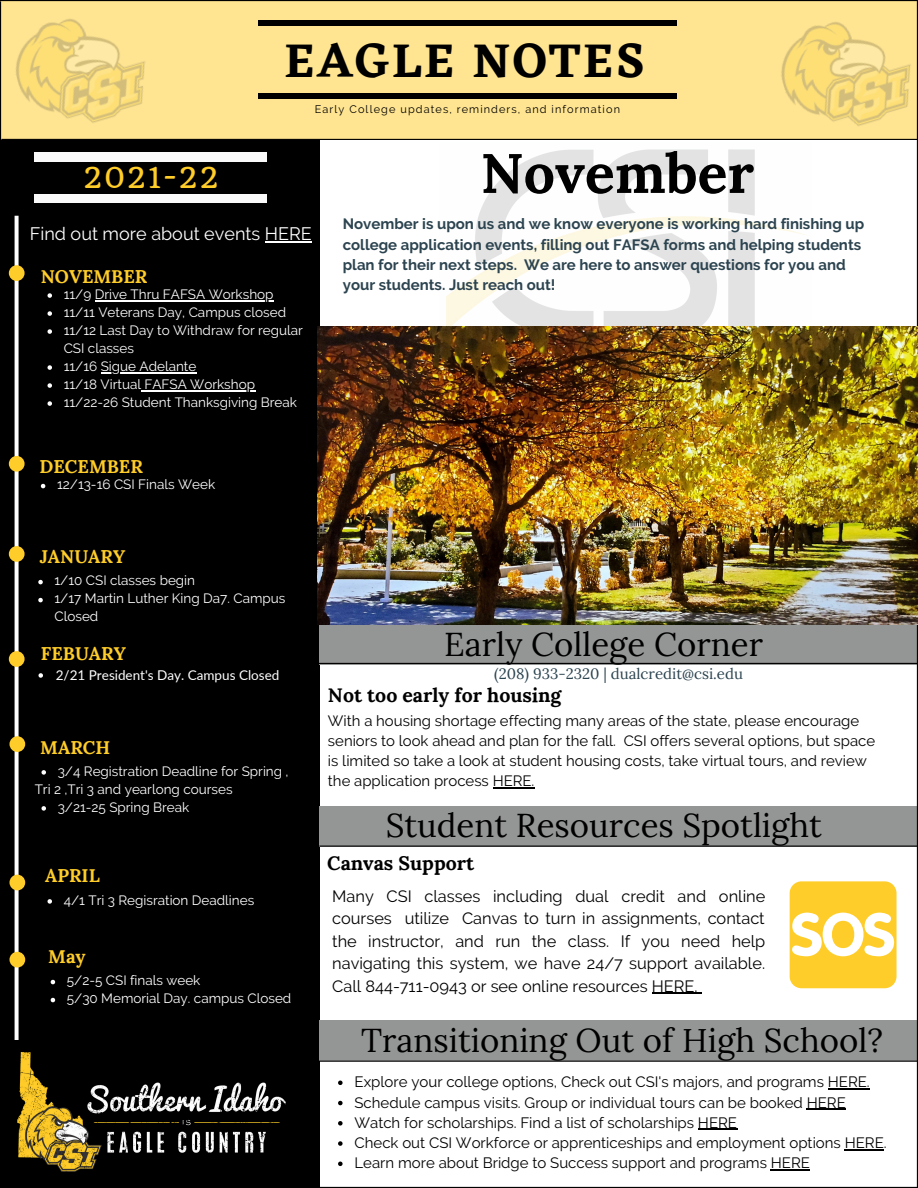
<style>
.page{position:relative;width:918px;height:1188px;background:#fff}
.page>*{position:absolute;margin:0;border:0;box-sizing:border-box;transform-origin:0 0}
.t1{font:700 55.5px "Lora";color:#000}
.t2{font:600 49.35px "Eczar";letter-spacing:.05em;color:#000}
.t3{font:33px "Lora";color:#000}
.t4{font:28.5px "Quando";letter-spacing:.05em;color:#ffcd29}
.t5{font:700 19.5px "Lora";color:#000}
.t6{font:700 18.3px "Lora";color:#ffcd29}
.t7{font:18px "Raleway";color:#fff}
.t8{font:16.35px/22.5px "Raleway";color:#000;text-align:justify}
.t9{font:15px/20.2px "Raleway";color:#000}
.t10{font:700 15px/20.2px "Raleway";color:#2c4450}
.t11{font:15px "Lora";color:#2c4450}
.t12{font:13.5px/18px "Raleway";color:#fff}
.t13{font:13.5px "Lato";color:#fff}
.t14{font:10.95px "Raleway";letter-spacing:.1em;color:#000}
</style>
<div class="page">
<div style="left:0;top:140px;width:319px;height:1048px;background:#000"></div>
<div style="left:0;top:0;width:918px;height:139px;background:#ffe591"></div>
<hr style="left:258px;top:21px;width:419px;height:4px;background:#000">
<hr style="left:258px;top:94px;width:419px;height:4px;background:#000">
<div style="left:34px;top:153px;width:232px;height:8px;background:#fafafa"></div>
<div style="left:34px;top:194px;width:232px;height:9px;background:#fafafa"></div>
<img style="left:446px;top:149px;width:359px;height:177px">
<div style="left:319px;top:624px;width:599px;height:40px;background:#949595"></div>
<div style="left:319px;top:807px;width:598px;height:40px;background:#949595"></div>
<div style="left:319px;top:1020px;width:599px;height:41px;background:#949595"></div>
<hr style="left:316px;top:1061px;width:602px;height:1px;background:#000">
<svg style="left:15px;top:216px;width:4px;height:824px;background:#e3e3e3"></svg>
<div style="left:9px;top:736px;width:16px;height:16px;background:#ffcd29;border-radius:50%"></div>
<div style="left:9px;top:875px;width:16px;height:15px;background:#ffcd29;border-radius:50%"></div>
<div style="left:9px;top:952px;width:16px;height:16px;background:#ffcd29;border-radius:50%"></div>
<div style="left:9px;top:265px;width:16px;height:16px;background:#ffcd29;border-radius:50%"></div>
<div style="left:9px;top:651px;width:16px;height:16px;background:#ffcd29;border-radius:50%"></div>
<div style="left:9px;top:546px;width:16px;height:16px;background:#ffcd29;border-radius:50%"></div>
<div style="left:9px;top:456px;width:16px;height:16px;background:#ffcd29;border-radius:50%"></div>
<hr style="left:320px;top:846px;width:598px;height:1px;background:#000">
<img style="left:17px;top:1053px;width:269px;height:119px">
<hr style="left:316px;top:663px;width:602px;height:1px;background:#000">
<hr style="left:2px;top:139px;width:916px;height:1px;background:#000">
<hr style="left:0;top:0;width:918px;height:1px;background:#000">
<hr style="left:917px;top:0;width:1px;height:1187px;background:#000">
<hr style="left:0;top:2px;width:1px;height:141px;background:#000">
<hr style="left:0;top:1187px;width:918px;height:1px;background:#000">
<img style="left:2px;top:1px;width:159px;height:138px">
<img style="left:767px;top:1px;width:150px;height:152px">
<img style="left:317px;top:326px;width:601px;height:298px">
<div style="left:790px;top:881px;width:107px;height:107px;background:#ffcd29;border-radius:12px"></div>
<svg style="left:792px;top:913px;width:102px;height:43px"></svg>
<svg style="left:38px;top:580px;width:5px;height:4px"></svg>
<svg style="left:38px;top:598px;width:5px;height:4px"></svg>
<svg style="left:48px;top:293px;width:4px;height:5px"></svg>
<hr style="left:95px;top:300px;width:179px;height:1px;background:#fff">
<svg style="left:48px;top:311px;width:4px;height:5px"></svg>
<svg style="left:48px;top:329px;width:4px;height:5px"></svg>
<svg style="left:48px;top:365px;width:4px;height:5px"></svg>
<hr style="left:101px;top:372px;width:95px;height:1px;background:#fff">
<svg style="left:48px;top:383px;width:4px;height:5px"></svg>
<hr style="left:141px;top:390px;width:114px;height:1px;background:#fff">
<svg style="left:48px;top:401px;width:4px;height:5px"></svg>
<hr style="left:652px;top:993px;width:46px;height:1px;background:#000">
<hr style="left:493px;top:787px;width:41px;height:2px;background:#000">
<svg style="left:38px;top:673px;width:5px;height:5px"></svg>
<svg style="left:42px;top:770px;width:4px;height:5px"></svg>
<svg style="left:42px;top:806px;width:4px;height:5px"></svg>
<svg style="left:41px;top:484px;width:4px;height:4px"></svg>
<svg style="left:48px;top:899px;width:4px;height:5px"></svg>
<svg style="left:338px;top:1081px;width:5px;height:4px"></svg>
<hr style="left:828px;top:1088px;width:42px;height:2px;background:#000">
<svg style="left:338px;top:1101px;width:5px;height:4px"></svg>
<hr style="left:807px;top:1109px;width:39px;height:1px;background:#000">
<svg style="left:338px;top:1121px;width:5px;height:5px"></svg>
<hr style="left:698px;top:1129px;width:39px;height:1px;background:#000">
<svg style="left:338px;top:1141px;width:5px;height:5px"></svg>
<hr style="left:845px;top:1149px;width:39px;height:1px;background:#000">
<svg style="left:338px;top:1162px;width:5px;height:4px"></svg>
<hr style="left:771px;top:1169px;width:39px;height:2px;background:#000">
<svg style="left:51px;top:980px;width:4px;height:4px"></svg>
<svg style="left:51px;top:998px;width:4px;height:4px"></svg>
<hr style="left:265px;top:241px;width:47px;height:1px;background:#fff">
<p class="t4" style="left:83px;top:159px;width:137px">2021-22</p>
<p class="t2" style="left:285px;top:31px;width:362px">EAGLE NOTES</p>
<p class="t14" style="left:315px;top:102px;width:307px">Early College updates, reminders, and information</p>
<p class="t1" style="left:481px;top:137px;width:275px">November</p>
<p class="t7" style="left:30px;top:223px;width:284px">Find out more about events HERE</p>
<p class="t6" style="left:41px;top:264px;width:108px">NOVEMBER</p>
<p class="t12" style="left:64px;top:285px;width:211px">11/9 Drive Thru FAFSA Workshop</p>
<p class="t12" style="left:64px;top:303px;width:224px">11/11 Veterans Day, Campus closed</p>
<p class="t12" style="left:64px;top:321px;width:241px">11/12 Last Day to Withdraw for regular<br>CSI classes</p>
<p class="t12" style="left:64px;top:357px;width:134px">11/16 Sigue Adelante</p>
<p class="t12" style="left:64px;top:375px;width:193px">11/18 Virtual FAFSA Workshop</p>
<p class="t12" style="left:64px;top:393px;width:235px">11/22-26 Student Thanksgiving Break</p>
<p class="t6" style="left:40px;top:455px;width:105px">DECEMBER</p>
<p class="t12" style="left:57px;top:476px;width:160px">12/13-16 CSI Finals Week</p>
<p class="t10" style="left:343px;top:214px;width:523px">November is upon us and we know everyone is working hard finishing up college application events, filling out FAFSA forms and helping students plan for their next steps. We are here to answer questions for you and your students. Just reach out!</p>
<p class="t6" style="left:40px;top:545px;width:87px">JANUARY</p>
<p class="t12" style="left:54px;top:572px;width:142px">1/10 CSI classes begin</p>
<p class="t12" style="left:54px;top:590px;width:232px">1/17 Martin Luther King Da7. Campus<br>Closed</p>
<p class="t6" style="left:41px;top:641px;width:87px">FEBUARY</p>
<p class="t13" style="left:56px;top:667px;width:225px">2/21 President's Day. Campus Closed</p>
<p class="t6" style="left:40px;top:735px;width:72px">MARCH</p>
<p class="t12" style="left:58px;top:762px;width:232px">3/4 Registration Deadline for Spring ,</p>
<p class="t12" style="left:58px;top:798px;width:133px">3/21-25 Spring Break</p>
<p class="t12" style="left:35px;top:780px;width:199px">Tri 2 ,Tri 3 and yearlong courses</p>
<p class="t6" style="left:45px;top:864px;width:56px">APRIL</p>
<p class="t12" style="left:64px;top:891px;width:192px">4/1 Tri 3 Regisration Deadlines</p>
<p class="t6" style="left:48px;top:944px;width:39px">May</p>
<p class="t12" style="left:67px;top:972px;width:135px">5/2-5 CSI finals week</p>
<p class="t12" style="left:67px;top:990px;width:226px">5/30 Memorial Day. campus Closed</p>
<p class="t3" style="left:444px;top:623px;width:320px">Early College Corner</p>
<p class="t11" style="left:494px;top:664px;width:250px">(208) 933-2320 | dualcredit@csi.edu</p>
<p class="t5" style="left:328px;top:682px;width:235px">Not too early for housing</p>
<p class="t9" style="left:328px;top:710px;width:549px">With a housing shortage effecting many areas of the state, please encourage seniors to look ahead and plan for the fall. CSI offers several options, but space is limited so take a look at student housing costs, take virtual tours, and review the application process HERE.</p>
<p class="t3" style="left:386px;top:804px;width:438px">Student Resources Spotlight</p>
<p class="t5" style="left:327px;top:850px;width:148px">Canvas Support</p>
<p class="t8" style="left:332px;top:885px;width:435px">Many CSI classes including dual credit and online courses utilize Canvas to turn in assignments, contact the instructor, and run the class. If you need help navigating this system, we have 24/7 support available.<br>Call 844-711-0943 or see online resources HERE.</p>
<p class="t3" style="left:361px;top:1019px;width:524px">Transitioning Out of High School?</p>
<p class="t9" style="left:355px;top:1072px;width:517px">Explore your college options, Check out CSI's majors, and programs HERE.</p>
<p class="t9" style="left:355px;top:1092px;width:493px">Schedule campus visits. Group or individual tours can be booked HERE</p>
<p class="t9" style="left:355px;top:1112px;width:384px">Watch for scholarships. Find a list of scholarships HERE</p>
<p class="t9" style="left:355px;top:1133px;width:534px">Check out CSI Workforce or apprenticeships and employment options HERE.</p>
<p class="t9" style="left:355px;top:1153px;width:457px">Learn more about Bridge to Success support and programs HERE</p>
</div>
